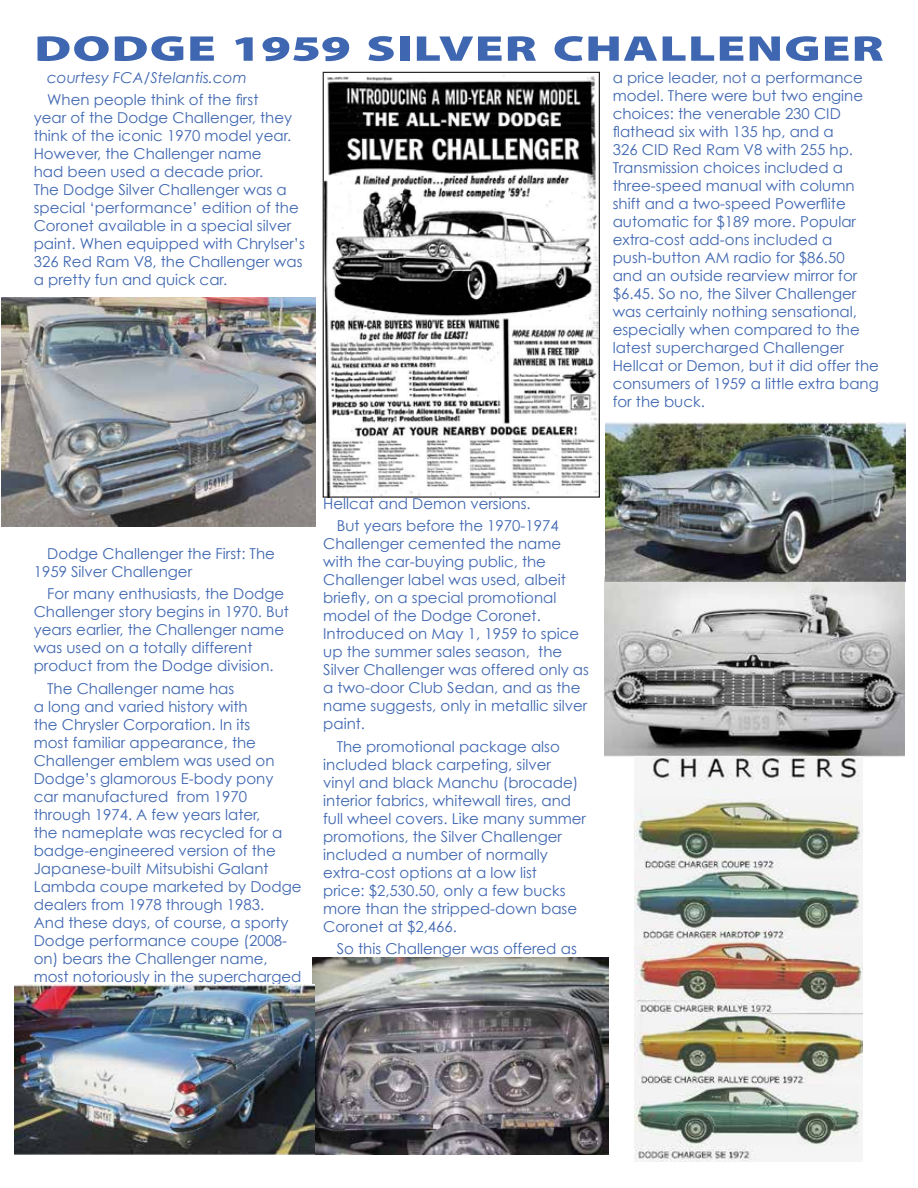
<style>
.page{position:relative;width:918px;height:1188px;background:#fff}
.page>*{position:absolute;margin:0;border:0;box-sizing:border-box;transform-origin:0 0}
.t1{font:900 36px "Myriad Pro";letter-spacing:.02em;color:#3f67b1;scale:1.45 1}
.t2{font:15px/18px "Century Gothic";color:#3f67b1}
.t3{font:italic 15px "Century Gothic";color:#3f67b1}
</style>
<div class="page">
<img style="left:312px;top:957px;width:296px;height:197px">
<img style="left:1px;top:298px;width:314px;height:228px">
<img style="left:14px;top:985px;width:300px;height:169px">
<img style="left:605px;top:575px;width:300px;height:182px">
<img style="left:606px;top:422px;width:300px;height:159px">
<img style="left:325px;top:76px;width:273px;height:420px">
<div style="left:323px;top:72px;width:277px;height:426px;border:1px solid #231f20"></div>
<img style="left:634px;top:756px;width:229px;height:406px">
<h1 class="t1" style="left:34px;top:25px;width:587px">DODGE 1959 SILVER CHALLENGER</h1>
<p class="t3" style="left:47px;top:68px;width:201px">courtesy FCA/Stelantis.com</p>
<p class="t2" style="left:34px;top:90px;width:273px;text-indent:14px">When people think of the first<br>year of the Dodge Challenger, they think of the iconic 1970 model year.<br>However, the Challenger name<br>had been used a decade prior.<br>The Dodge Silver Challenger was a special ‘performance’ edition of the<br>Coronet available in a special silver paint. When equipped with Chrylser’s<br>326 Red Ram V8, the Challenger was a pretty fun and quick car.</p>
<p class="t2" style="left:613px;top:68px;width:268px">a price leader, not a performance model. There were but two engine choices: the venerable 230 CID flathead six with 135 hp, and a<br>326 CID Red Ram V8 with 255 hp.<br>Transmission choices included a three-speed manual with column shift and a two-speed Powerflite automatic for $189 more. Popular extra-cost add-ons included a push-button AM radio for $86.50<br>and an outside rearview mirror for $6.45. So no, the Silver Challenger was certainly nothing sensational, especially when compared to the latest supercharged Challenger<br>Hellcat or Demon, but it did offer the consumers of 1959 a little extra bang for the buck.</p>
<p class="t2" style="left:34px;top:545px;width:243px;text-indent:14px">Dodge Challenger the First: The<br>1959 Silver Challenger</p>
<p class="t2" style="left:34px;top:585px;width:257px;text-indent:14px">For many enthusiasts, the Dodge Challenger story begins in 1970. But years earlier, the Challenger name was used on a totally different product from the Dodge division.</p>
<p class="t2" style="left:34px;top:679px;width:269px;text-indent:14px">The Challenger name has<br>a long and varied history with<br>the Chrysler Corporation. In its<br>most familiar appearance, the<br>Challenger emblem was used on<br>Dodge’s glamorous E-body pony car manufactured from 1970 through 1974. A few years later,<br>the nameplate was recycled for a badge-engineered version of the<br>Japanese-built Mitsubishi Galant<br>Lambda coupe marketed by Dodge dealers from 1978 through 1983.<br>And these days, of course, a sporty<br>Dodge performance coupe (2008- on) bears the Challenger name, most notoriously in the supercharged</p>
<p class="t2" style="left:337px;top:492px;width:223px;line-height:22.4px;text-indent:-14px">Hellcat and Demon versions.<br>But years before the 1970-1974</p>
<p class="t2" style="left:323px;top:535px;width:267px">Challenger cemented the name with the car-buying public, the<br>Challenger label was used, albeit briefly, on a special promotional model of the Dodge Coronet.<br>Introduced on May 1, 1959 to spice up the summer sales season, the<br>Silver Challenger was offered only as a two-door Club Sedan, and as the name suggests, only in metallic silver paint.</p>
<p class="t2" style="left:323px;top:737px;width:264px;text-indent:14px">The promotional package also included black carpeting, silver vinyl and black Manchu (brocade) interior fabrics, whitewall tires, and full wheel covers. Like many summer promotions, the Silver Challenger included a number of normally extra-cost options at a low list<br>price: $2,530.50, only a few bucks more than the stripped-down base<br>Coronet at $2,466.</p>
<p class="t2" style="left:337px;top:939px;width:242px">So this Challenger was offered as</p>
</div>
